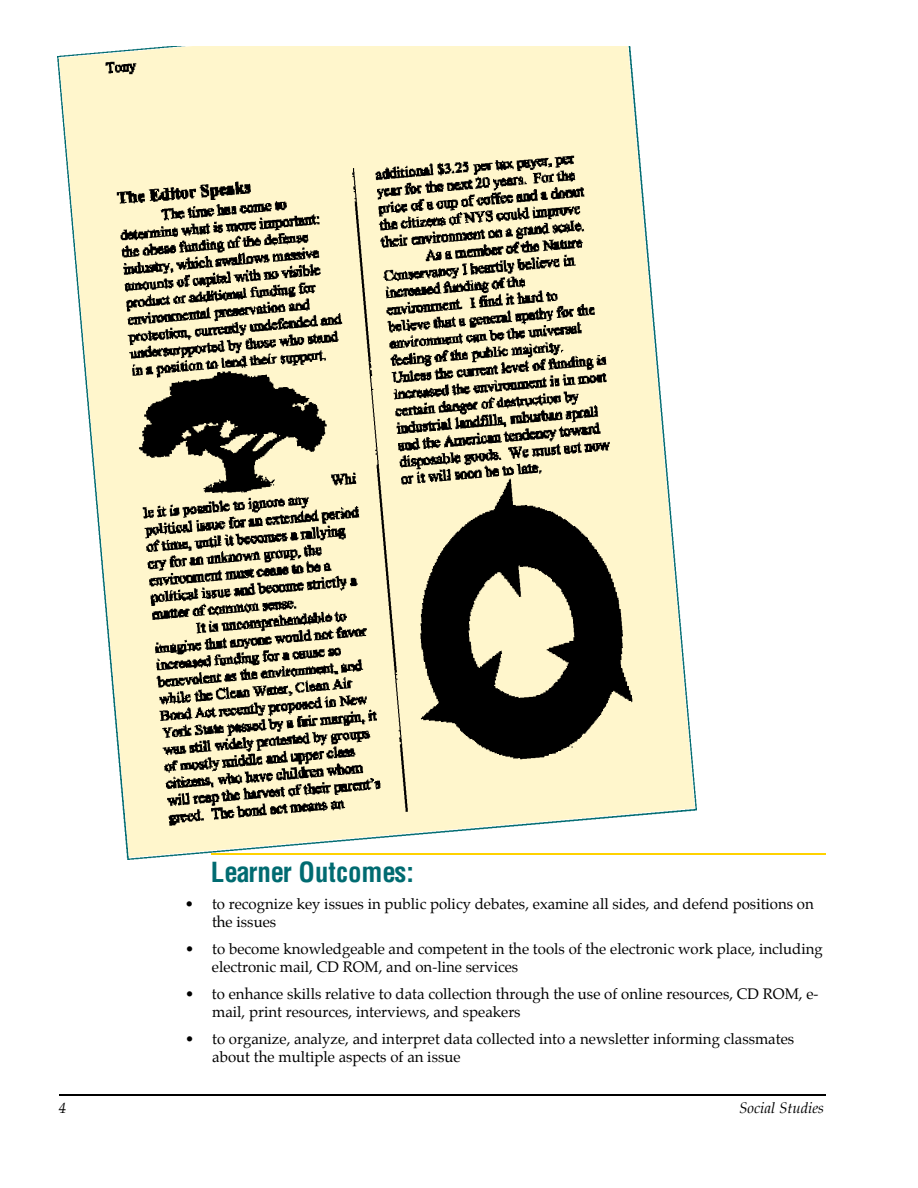
<style>
.page{position:relative;width:918px;height:1188px;background:#fff}
.page>*{position:absolute;margin:0;border:0;box-sizing:border-box;transform-origin:0 0}
.t1{font:700 condensed 27px "Helvetica";color:#006b71}
.t2{font:15px/18px "Palatino";color:#000}
.t3{font:italic 15px "Palatino";color:#000}
</style>
<div class="page">
<hr style="left:59px;top:1094px;width:766px;height:1px;background:#000">
<hr style="left:211px;top:854px;width:614px;height:1px;background:#ffd200">
<svg style="left:59px;top:54px;width:636px;height:804px"></svg>
<img style="left:80px;top:46px;width:582px;height:799px">
<h1 class="t1" style="left:211px;top:862px;width:204px">Learner Outcomes:</h1>
<p class="t2" style="left:212px;top:896px;width:603px;text-indent:-27px">• to recognize key issues in public policy debates, examine all sides, and defend positions on the issues</p>
<p class="t2" style="left:212px;top:941px;width:612px;text-indent:-27px">• to become knowledgeable and competent in the tools of the electronic work place, including electronic mail, CD ROM, and on-line services</p>
<p class="t2" style="left:212px;top:986px;width:608px;text-indent:-27px">• to enhance skills relative to data collection through the use of online resources, CD ROM, e&shy;mail, print resources, interviews, and speakers</p>
<p class="t2" style="left:212px;top:1031px;width:583px;text-indent:-27px">• to organize, analyze, and interpret data collected into a newsletter informing classmates about the multiple aspects of an issue</p>
<p class="t3" style="left:59px;top:1101px;width:9px">4</p>
<p class="t3" style="left:739px;top:1101px;width:86px">Social Studies</p>
</div>
